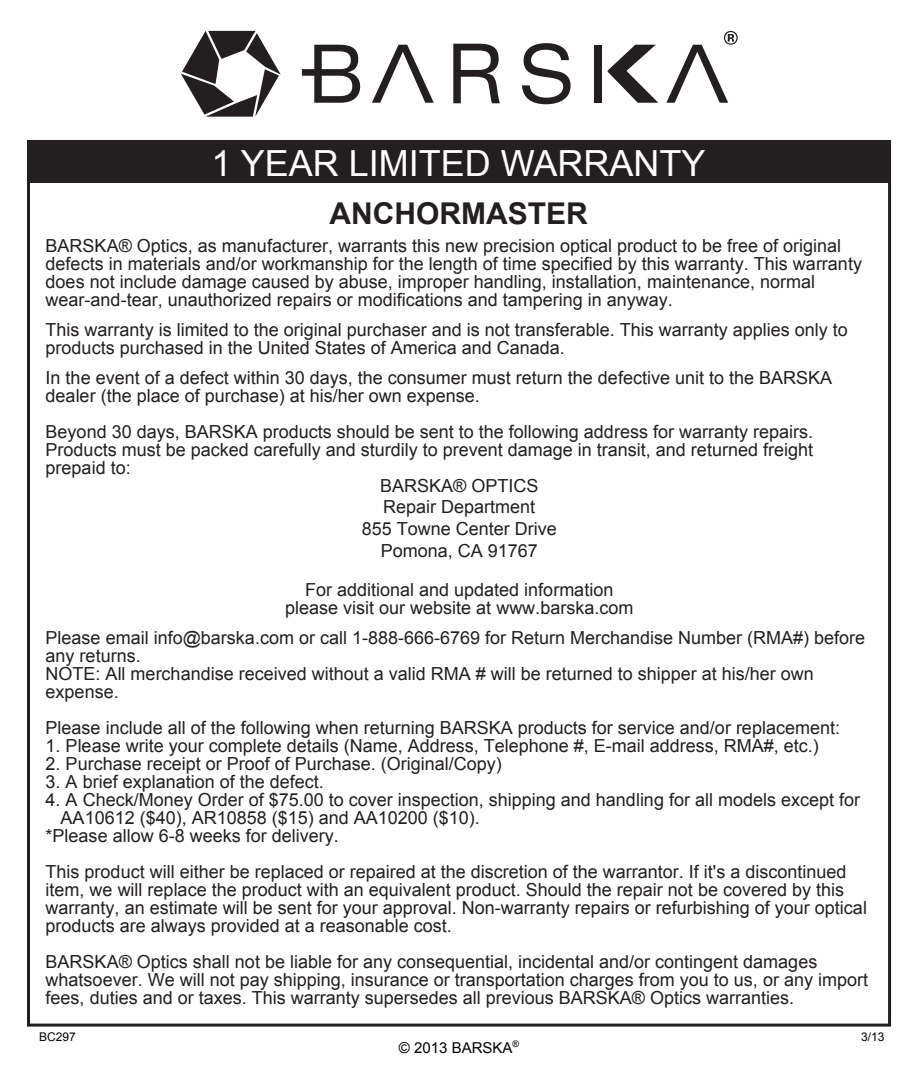
<style>
.page{position:relative;width:910px;height:1072px;background:#fff}
.page>*{position:absolute;margin:0;border:0;box-sizing:border-box;transform-origin:0 0}
.t1{font:36px "Arial";color:#fff}
.t2{font:700 30px "Arial";color:#231f20}
.t3{font:18px/18px "Arial";color:#231f20}
.t4{font:15px "Arial";color:#020202}
.t5{font:12px "Arial";color:#020202}
</style>
<div class="page">
<div style="left:28px;top:141px;width:861px;height:41px;background:#231f20"></div>
<svg style="left:181px;top:31px;width:100px;height:86px"></svg>
<svg style="left:302px;top:45px;width:58px;height:58px"></svg>
<svg style="left:453px;top:44px;width:47px;height:59px"></svg>
<svg style="left:372px;top:45px;width:62px;height:58px"></svg>
<svg style="left:522px;top:43px;width:49px;height:61px"></svg>
<svg style="left:608px;top:45px;width:50px;height:58px"></svg>
<div style="left:594px;top:45px;width:8px;height:58px;background:#231f20"></div>
<svg style="left:666px;top:31px;width:72px;height:72px"></svg>
<h1 class="t1" style="left:211px;top:140px;width:496px">1 YEAR LIMITED WARRANTY</h1>
<h2 class="t2" style="left:330px;top:194px;width:260px">ANCHORMASTER</h2>
<p class="t3" style="left:46px;top:236px;width:818px">BARSKA® Optics, as manufacturer, warrants this new precision optical product to be free of original defects in materials and/or workmanship for the length of time specified by this warranty. This warranty does not include damage caused by abuse, improper handling, installation, maintenance, normal wear-and-tear, unauthorized repairs or modifications and tampering in anyway.</p>
<p class="t3" style="left:46px;top:320px;width:804px">This warranty is limited to the original purchaser and is not transferable. This warranty applies only to products purchased in the United States of America and Canada.</p>
<p class="t3" style="left:46px;top:368px;width:788px">In the event of a defect within 30 days, the consumer must return the defective unit to the BARSKA dealer (the place of purchase) at his/her own expense.</p>
<p class="t3" style="left:46px;top:422px;width:769px">Beyond 30 days, BARSKA products should be sent to the following address for warranty repairs.</p>
<p class="t3" style="left:46px;top:440px;width:769px">Products must be packed carefully and sturdily to prevent damage in transit, and returned freight</p>
<p class="t3" style="left:46px;top:458px;width:87px">prepaid to:</p>
<p class="t3" style="left:380px;top:476px;width:160px">BARSKA® OPTICS</p>
<p class="t3" style="left:362px;top:496px;width:197px;line-height:21.6px;text-align:center">Repair Department<br>855 Towne Center Drive<br>Pomona, CA 91767</p>
<p class="t3" style="left:285px;top:581px;width:350px;text-align:center">For additional and updated information please visit our website at www.barska.com</p>
<p class="t3" style="left:46px;top:629px;width:821px">Please email info@barska.com or call 1-888-666-6769 for Return Merchandise Number (RMA#) before any returns.<br>NOTE: All merchandise received without a valid RMA # will be returned to shipper at his/her own expense.</p>
<p class="t3" style="left:46px;top:719px;width:796px">Please include all of the following when returning BARSKA products for service and/or replacement:</p>
<p class="t3" style="left:46px;top:737px;width:775px">1. Please write your complete details (Name, Address, Telephone #, E-mail address, RMA#, etc.)</p>
<p class="t3" style="left:46px;top:755px;width:458px">2. Purchase receipt or Proof of Purchase. (Original/Copy)</p>
<p class="t3" style="left:46px;top:773px;width:280px">3. A brief explanation of the defect.</p>
<p class="t3" style="left:46px;top:791px;width:816px">4. A Check/Money Order of $75.00 to cover inspection, shipping and handling for all models except for</p>
<p class="t3" style="left:61px;top:809px;width:421px">AA10612 ($40), AR10858 ($15) and AA10200 ($10).</p>
<p class="t3" style="left:46px;top:827px;width:295px">*Please allow 6-8 weeks for delivery.</p>
<p class="t3" style="left:46px;top:863px;width:823px">This product will either be replaced or repaired at the discretion of the warrantor. If it's a discontinued item, we will replace the product with an equivalent product. Should the repair not be covered by this warranty, an estimate will be sent for your approval. Non-warranty repairs or refurbishing of your optical products are always provided at a reasonable cost.</p>
<p class="t3" style="left:46px;top:953px;width:824px">BARSKA® Optics shall not be liable for any consequential, incidental and/or contingent damages whatsoever. We will not pay shipping, insurance or transportation charges from you to us, or any import fees, duties and or taxes. This warranty supersedes all previous BARSKA® Optics warranties.</p>
<p class="t5" style="left:39px;top:1028px;width:38px">BC297</p>
<p class="t5" style="left:861px;top:1028px;width:25px">3/13</p>
<p class="t4" style="left:399px;top:1038px;width:122px">© 2013 BARSKA<sup>®</sup></p>
</div>
